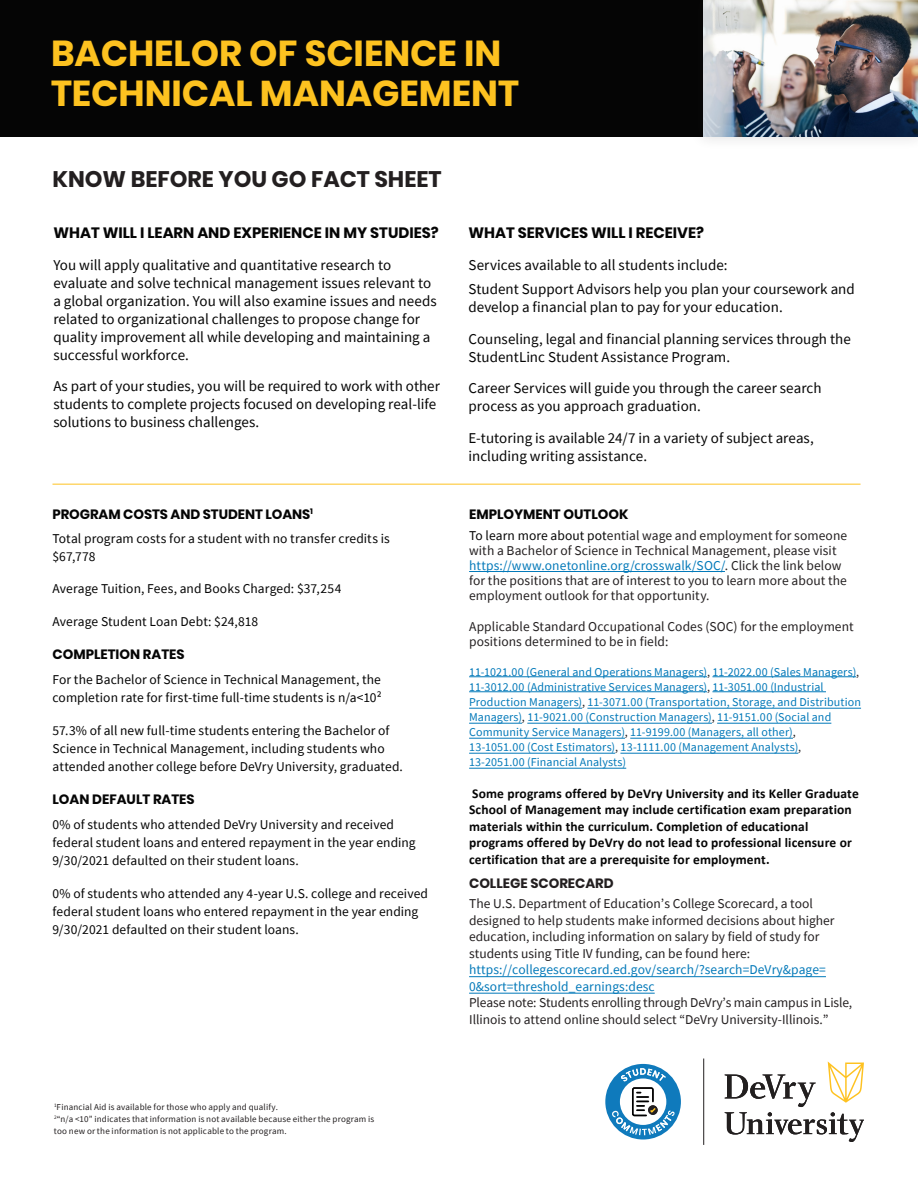
<style>
.page{position:relative;width:918px;height:1188px;background:#fff}
.page>*{position:absolute;margin:0;border:0;box-sizing:border-box;transform-origin:0 0}
.t1{font:700 36px "Poppins";color:#fdc220}
.t2{font:700 22.5px "Poppins";color:#231f20}
.t3{font:15px/18px "Source Sans Pro";color:#050505}
.t4{font:700 15px "Poppins";color:#050505}
.t5{font:13.5px/16.5px "Source Sans Pro";color:#231f20}
.t6{font:13.5px/18px "Source Sans Pro";letter-spacing:.005em;color:#050505}
.t7{font:700 13.5px/16.5px "Calibri";letter-spacing:.01em;color:#050505}
.t8{font:700 13.5px "Poppins";color:#050505}
.t9{font:700 13.5px "Poppins";color:#231f20}
.t10{font:12px/15px "Source Sans Pro";letter-spacing:.01em;color:#0379b9}
.t11{font:9px/12px "Source Sans Pro";letter-spacing:.02em;color:#231f20}
.s1{font-family:"Calibri"}
.s2{color:#050505}
.s3{color:#0379b9}
.s4{color:#231f20}
</style>
<div class="page">
<div style="left:0;top:0;width:918px;height:136px;background:#050505"></div>
<div style="left:689px;top:0;width:229px;height:151px;background:#231f20;opacity:.15"></div>
<img style="left:703px;top:0;width:215px;height:136px">
<hr style="left:469px;top:571px;width:256px;height:1px;background:#037aba">
<hr style="left:469px;top:676px;width:238px;height:1px;background:#037aba">
<hr style="left:712px;top:676px;width:144px;height:1px;background:#037aba">
<hr style="left:469px;top:691px;width:238px;height:1px;background:#037aba">
<hr style="left:712px;top:691px;width:114px;height:1px;background:#037aba">
<hr style="left:52px;top:484px;width:809px;height:1px;background:#fec221">
<hr style="left:703px;top:1059px;width:1px;height:86px;background:#231f20">
<hr style="left:469px;top:708px;width:113px;height:1px;background:#037aba">
<hr style="left:587px;top:708px;width:274px;height:1px;background:#037aba">
<hr style="left:469px;top:723px;width:53px;height:1px;background:#037aba">
<hr style="left:527px;top:723px;width:185px;height:1px;background:#037aba">
<hr style="left:717px;top:723px;width:114px;height:1px;background:#037aba">
<hr style="left:469px;top:738px;width:156px;height:1px;background:#037aba">
<hr style="left:630px;top:738px;width:163px;height:1px;background:#037aba">
<hr style="left:469px;top:753px;width:146px;height:1px;background:#037aba">
<hr style="left:620px;top:753px;width:178px;height:1px;background:#037aba">
<hr style="left:469px;top:768px;width:157px;height:1px;background:#037aba">
<hr style="left:469px;top:976px;width:357px;height:1px;background:#037aba">
<hr style="left:469px;top:993px;width:186px;height:1px;background:#037aba">
<svg style="left:605px;top:1064px;width:76px;height:76px"></svg>
<svg style="left:725px;top:1061px;width:139px;height:81px"></svg>
<h1 class="t1" style="left:51px;top:32px;width:452px">BACHELOR OF SCIENCE IN</h1>
<h1 class="t1" style="left:51px;top:73px;width:469px">TECHNICAL MANAGEMENT</h1>
<h2 class="t2" style="left:52px;top:166px;width:391px">KNOW BEFORE YOU GO FACT SHEET</h2>
<h3 class="t4" style="left:53px;top:224px;width:387px">WHAT WILL I LEARN AND EXPERIENCE IN MY STUDIES?</h3>
<p class="t3" style="left:53px;top:256px;width:385px">You will apply qualitative and quantitative research to evaluate and solve technical management issues relevant to a global organization. You will also examine issues and needs related to organizational challenges to propose change for quality improvement all while developing and maintaining a</p>
<p class="t3" style="left:53px;top:377px;width:388px">As part of your <span class="s1">studie</span>s, you will be required to work with other</p>
<p class="t3" style="left:53px;top:413px;width:207px">solutions to business challenges.</p>
<p class="t3" style="left:53px;top:346px;width:137px">successful workforce.</p>
<p class="t3" style="left:53px;top:395px;width:384px">students to complete project<span class="s1">s</span> focused on developing real-life</p>
<h3 class="t8" style="left:52px;top:506px;width:262px">PROGRAM COSTS AND STUDENT LOANS<sup>1</sup></h3>
<p class="t6" style="left:53px;top:530px;width:339px">Total program costs for a student with no transfer credits is $67,778</p>
<p class="t6" style="left:53px;top:579px;width:290px">Average Tuition, Fees, and Books Charged: $37,254</p>
<p class="t6" style="left:53px;top:613px;width:207px">Average Student Loan Debt: $24,818</p>
<h3 class="t8" style="left:53px;top:647px;width:134px">COMPLETION RATES</h3>
<p class="t6" style="left:53px;top:671px;width:331px">For the Bachelor of Science in Technical Management, the completion rate for first-time full-time students is n/a&lt;10²</p>
<p class="t6" style="left:53px;top:722px;width:352px">57.3% of all new full-time students entering the Bachelor of<br>Science in Technical Management, including students who attended another college before DeVry University, graduated.</p>
<h3 class="t8" style="left:53px;top:792px;width:144px">LOAN DEFAULT RATES</h3>
<p class="t6" style="left:53px;top:816px;width:365px">0% of students who attended DeVry University and received federal student loans and entered repayment in the year ending<br>9/30/2021 defaulted on their student loans.</p>
<p class="t6" style="left:53px;top:885px;width:377px">0% of students who attended any 4-year U.S. college and received federal student loans who entered repayment in the year ending<br>9/30/2021 defaulted on their student loans.</p>
<h3 class="t4" style="left:468px;top:224px;width:237px">WHAT SERVICES WILL I RECEIVE?</h3>
<p class="t3" style="left:468px;top:256px;width:261px">Services available to all students include:</p>
<p class="t3" style="left:468px;top:280px;width:388px">Student Support Advisors help you plan your coursework and develop a financial plan to pay for your education.</p>
<p class="t3" style="left:468px;top:330px;width:384px">Counseling, legal and financial planning services through the<br>StudentLinc Student Assistance Program.</p>
<p class="t3" style="left:468px;top:379px;width:355px">Career Services will guide you through the career search process as you approach graduation.</p>
<p class="t3" style="left:468px;top:429px;width:347px">E-tutoring is available 24/7 in a variety of subject areas, including writing assistance.</p>
<h3 class="t8" style="left:469px;top:506px;width:161px">EMPLOYMENT OUTLOOK</h3>
<p class="t5" style="left:469px;top:528px;width:380px;line-height:15px"><span class="s2">To learn more about pot</span>ential wage and employment for someone with a Bachelor of Science in Technical Management, please visit <span class="s3">https://www.onetonline.org/crosswalk/SOC/</span>. Click the link below for the positions that are of interest to you to learn more about the employment outlook for that opportunity.</p>
<p class="t5" style="left:469px;top:619px;width:386px;line-height:15px">Applicable Standard Occupational Codes (SOC) for the employment positions determined to be in field:</p>
<p class="t10" style="left:469px;top:664px;width:393px">11-1021.00 (General and Operations Managers)<span class="s4">,</span> 11-2022.00 (Sales Managers)<span class="s4">, </span>11-3012.00 (Administrative Services Managers)<span class="s4">,</span> 11-3051.00 (Industrial Production Managers)<span class="s4">,</span> 11-3071.00 (Transportation, Storage, and Distribution Managers)<span class="s4">,</span> 11-9021.00 (Construction Managers)<span class="s4">,</span> 11-9151.00 (Social and Community Service Managers)<span class="s4">,</span> 11-9199.00 (Managers, all other)<span class="s4">,<br></span>13-1051.00 (Cost Estimators)<span class="s4">,</span> 13-1111.00 (Management Analysts)<span class="s4">,<br></span>13-2051.00 (Financial Analysts)</p>
<p class="t7" style="left:469px;top:785px;width:391px">Some programs offered by DeVry University and its Keller Graduate School of Management may include certification exam preparation materials within the curriculum. Completion of educational programs offered by DeVry do not lead to professional licensure or certification that are a prerequisite for employment.</p>
<h3 class="t9" style="left:469px;top:876px;width:146px">COLLEGE SCORECARD</h3>
<p class="t5" style="left:469px;top:895px;width:367px">The U.S. Department of Education’s College Scorecard, a tool designed to help students make informed decisions about higher education, including information on salary by field of study for students using Title IV funding, can be found here: <span class="s3">https://collegescorecard.ed.gov/search/?search=DeVry&amp;page=</span></p>
<p class="t5" style="left:469px;top:978px;width:385px"><span class="s3">0&amp;sort=threshold_earnings:desc<br></span>Please note: Students enrolling through DeVry’s main campus in Lisle,<br>Illinois to attend online should select “DeVry University-Illinois.”</p>
<p class="t11" style="left:54px;top:1101px;width:322px"><sup>1</sup>Financial Aid is available for those who apply and qualify.<br><sup>2</sup>“n/a &lt;10” indicates that information is not available because either the program is too new or the information is not applicable to the program.</p>
</div>
